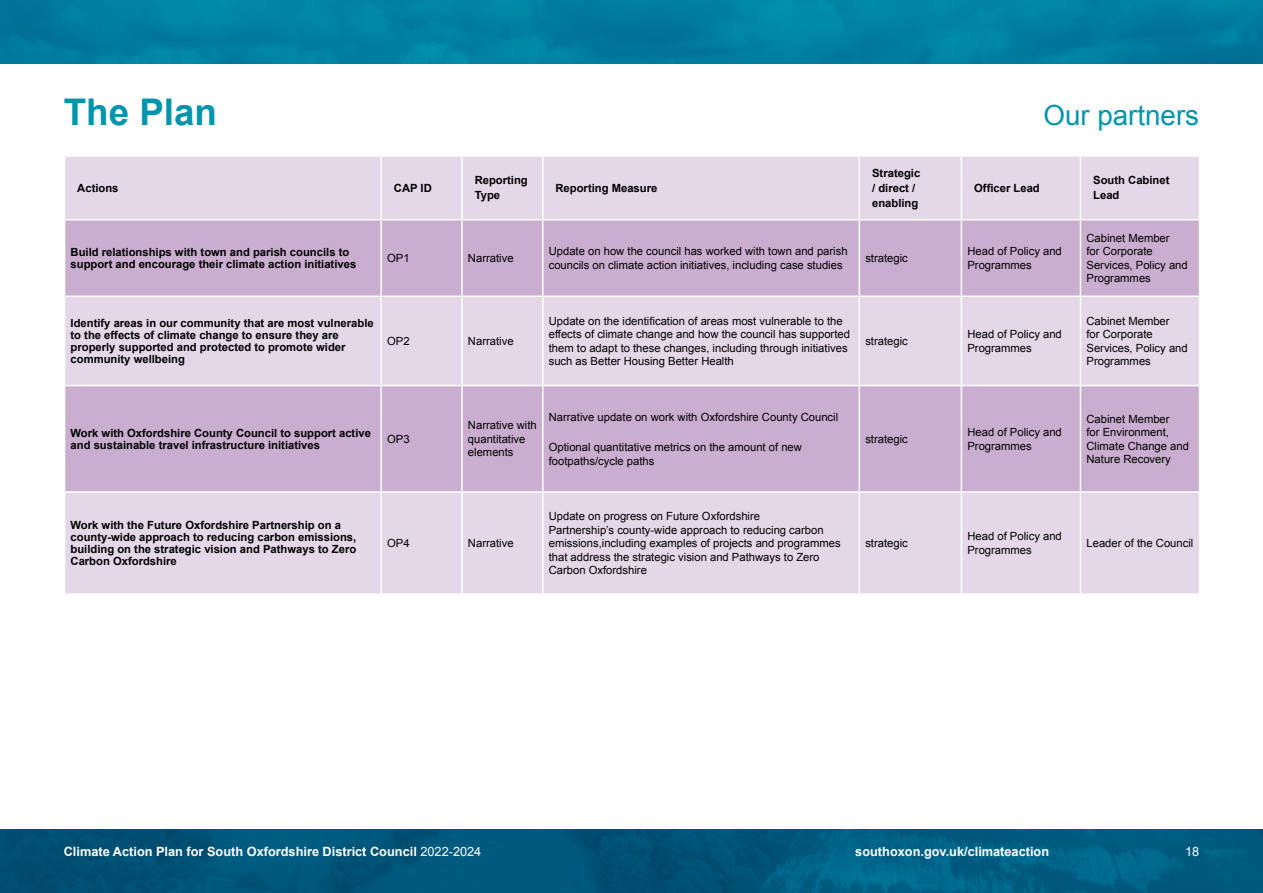
<style>
.page{position:relative;width:1263px;height:893px;background:#fff}
.page>*{position:absolute;margin:0;border:0;box-sizing:border-box;transform-origin:0 0}
.t1{font:700 36.75px "Arial";color:#0095ad}
.t2{font:27.75px "Arial";color:#0095ad}
.t3{font:700 12.75px "Arial";color:#fff}
.t4{font:12.75px "Arial";color:#fff}
.t5{font:11.25px/13.5px "Arial";color:#000}
.t6{font:700 11.25px/12px "Arial";color:#000}
.s1{font-weight:400}
</style>
<div class="page">
<img style="left:0;top:0;width:1263px;height:64px">
<img style="left:0;top:829px;width:1263px;height:64px">
<div style="left:65px;top:157px;width:1134px;height:436px;background:#e4d7e8"></div>
<svg style="left:65px;top:220px;width:1134px;height:271px;background:#d2bbd7"></svg>
<hr style="left:380px;top:157px;width:2px;height:62px;background:#fff">
<hr style="left:461px;top:157px;width:2px;height:62px;background:#fff">
<hr style="left:542px;top:157px;width:1px;height:62px;background:#fff">
<hr style="left:859px;top:157px;width:1px;height:62px;background:#fff">
<hr style="left:961px;top:157px;width:1px;height:62px;background:#fff">
<hr style="left:1080px;top:157px;width:1px;height:62px;background:#fff">
<hr style="left:64px;top:219px;width:317px;height:1px;background:#fff">
<hr style="left:381px;top:219px;width:81px;height:1px;background:#fff">
<hr style="left:380px;top:220px;width:2px;height:76px;background:#fff">
<hr style="left:462px;top:219px;width:81px;height:1px;background:#fff">
<hr style="left:461px;top:220px;width:2px;height:76px;background:#fff">
<hr style="left:543px;top:219px;width:316px;height:1px;background:#fff">
<hr style="left:542px;top:220px;width:1px;height:76px;background:#fff">
<hr style="left:859px;top:219px;width:102px;height:1px;background:#fff">
<hr style="left:859px;top:220px;width:1px;height:76px;background:#fff">
<hr style="left:961px;top:219px;width:119px;height:1px;background:#fff">
<hr style="left:961px;top:220px;width:1px;height:76px;background:#fff">
<hr style="left:1080px;top:219px;width:120px;height:1px;background:#fff">
<hr style="left:1080px;top:220px;width:1px;height:76px;background:#fff">
<hr style="left:64px;top:296px;width:317px;height:1px;background:#fff">
<hr style="left:381px;top:296px;width:81px;height:1px;background:#fff">
<hr style="left:462px;top:296px;width:81px;height:1px;background:#fff">
<hr style="left:543px;top:296px;width:316px;height:1px;background:#fff">
<hr style="left:859px;top:296px;width:102px;height:1px;background:#fff">
<hr style="left:961px;top:296px;width:119px;height:1px;background:#fff">
<hr style="left:1080px;top:296px;width:120px;height:1px;background:#fff">
<hr style="left:380px;top:493px;width:2px;height:100px;background:#fff">
<hr style="left:461px;top:493px;width:2px;height:100px;background:#fff">
<hr style="left:542px;top:493px;width:1px;height:100px;background:#fff">
<hr style="left:859px;top:493px;width:1px;height:100px;background:#fff">
<hr style="left:961px;top:493px;width:1px;height:100px;background:#fff">
<hr style="left:1080px;top:493px;width:1px;height:100px;background:#fff">
<hr style="left:380px;top:297px;width:2px;height:88px;background:#fff">
<hr style="left:461px;top:297px;width:2px;height:88px;background:#fff">
<hr style="left:542px;top:297px;width:1px;height:88px;background:#fff">
<hr style="left:859px;top:297px;width:1px;height:88px;background:#fff">
<hr style="left:961px;top:297px;width:1px;height:88px;background:#fff">
<hr style="left:1080px;top:297px;width:1px;height:88px;background:#fff">
<hr style="left:380px;top:386px;width:2px;height:105px;background:#fff">
<hr style="left:461px;top:386px;width:2px;height:105px;background:#fff">
<hr style="left:542px;top:386px;width:1px;height:105px;background:#fff">
<hr style="left:859px;top:386px;width:1px;height:105px;background:#fff">
<hr style="left:961px;top:386px;width:1px;height:105px;background:#fff">
<hr style="left:1080px;top:386px;width:1px;height:105px;background:#fff">
<hr style="left:64px;top:385px;width:317px;height:1px;background:#fff">
<hr style="left:381px;top:385px;width:81px;height:1px;background:#fff">
<hr style="left:462px;top:385px;width:81px;height:1px;background:#fff">
<hr style="left:543px;top:385px;width:316px;height:1px;background:#fff">
<hr style="left:859px;top:385px;width:102px;height:1px;background:#fff">
<hr style="left:961px;top:385px;width:119px;height:1px;background:#fff">
<hr style="left:1080px;top:385px;width:120px;height:1px;background:#fff">
<hr style="left:64px;top:491px;width:317px;height:2px;background:#fff">
<hr style="left:381px;top:491px;width:81px;height:2px;background:#fff">
<hr style="left:462px;top:491px;width:81px;height:2px;background:#fff">
<hr style="left:543px;top:491px;width:316px;height:2px;background:#fff">
<hr style="left:859px;top:491px;width:102px;height:2px;background:#fff">
<hr style="left:961px;top:491px;width:119px;height:2px;background:#fff">
<hr style="left:1080px;top:491px;width:120px;height:2px;background:#fff">
<h1 class="t1" style="left:64px;top:87px;width:155px">The Plan</h1>
<h2 class="t2" style="left:1043px;top:97px;width:157px">Our partners</h2>
<p class="t6" style="left:77px;top:182px;width:43px">Actions</p>
<p class="t6" style="left:394px;top:182px;width:39px">CAP ID</p>
<p class="t6" style="left:475px;top:173px;width:55px;line-height:15px">Reporting<br>Type</p>
<p class="t6" style="left:555px;top:182px;width:103px">Reporting Measure</p>
<p class="t6" style="left:872px;top:166px;width:50px;line-height:15px">Strategic / direct / enabling</p>
<p class="t6" style="left:974px;top:182px;width:67px">Officer Lead</p>
<p class="t6" style="left:1093px;top:173px;width:78px;line-height:15px">South Cabinet<br>Lead</p>
<p class="t6" style="left:71px;top:247px;width:287px">Build relationships with town and parish councils to support and encourage their climate action initiatives</p>
<p class="t5" style="left:387px;top:251px;width:24px">OP1</p>
<p class="t5" style="left:468px;top:251px;width:47px">Narrative</p>
<p class="t5" style="left:549px;top:245px;width:300px">Update on how the council has worked with town and parish councils on climate action initiatives, including case studies</p>
<p class="t5" style="left:865px;top:251px;width:44px">strategic</p>
<p class="t5" style="left:967px;top:245px;width:96px">Head of Policy and<br>Programmes</p>
<p class="t6" style="left:71px;top:317px;width:305px">Identify areas in our community that are most vulnerable to the effects of climate change to ensure they are properly supported and protected to promote wider community wellbeing</p>
<p class="t5" style="left:387px;top:334px;width:24px">OP2</p>
<p class="t5" style="left:468px;top:334px;width:47px">Narrative</p>
<p class="t5" style="left:549px;top:314px;width:303px">Update on the identification of areas most vulnerable to the effects of climate change and how the council has supported them to adapt to these changes, including through initiatives such as Better Housing Better Health</p>
<p class="t5" style="left:865px;top:334px;width:44px">strategic</p>
<p class="t5" style="left:967px;top:328px;width:96px">Head of Policy and<br>Programmes</p>
<p class="t6" style="left:71px;top:427px;width:302px">Work with Oxfordshire County Council to support active and sustainable travel infrastructure initiatives</p>
<p class="t5" style="left:387px;top:432px;width:24px">OP3</p>
<p class="t5" style="left:468px;top:419px;width:70px">Narrative with quantitative elements</p>
<p class="t5" style="left:549px;top:410px;width:291px">Narrative update on work with Oxfordshire County Council</p>
<p class="t5" style="left:549px;top:441px;width:255px">Optional quantitative metrics on the amount of new footpaths/cycle paths</p>
<p class="t5" style="left:865px;top:432px;width:44px">strategic</p>
<p class="t5" style="left:967px;top:425px;width:96px">Head of Policy and<br>Programmes</p>
<p class="t5" style="left:1086px;top:231px;width:103px">Cabinet Member<br>for Corporate<br>Services, Policy and<br>Programmes</p>
<p class="t5" style="left:1086px;top:314px;width:103px">Cabinet Member<br>for Corporate<br>Services, Policy and<br>Programmes</p>
<p class="t5" style="left:1086px;top:412px;width:104px">Cabinet Member<br>for Environment,<br>Climate Change and<br>Nature Recovery</p>
<p class="t6" style="left:71px;top:519px;width:287px">Work with the Future Oxfordshire Partnership on a county-wide approach to reducing carbon emissions, building on the strategic vision and Pathways to Zero Carbon Oxfordshire</p>
<p class="t5" style="left:387px;top:536px;width:24px">OP4</p>
<p class="t5" style="left:468px;top:536px;width:47px">Narrative</p>
<p class="t5" style="left:549px;top:509px;width:293px">Update on progress on Future Oxfordshire<br>Partnership’s county-wide approach to reducing carbon emissions,including examples of projects and programmes that address the strategic vision and Pathways to Zero Carbon Oxfordshire</p>
<p class="t5" style="left:865px;top:536px;width:44px">strategic</p>
<p class="t5" style="left:967px;top:530px;width:96px">Head of Policy and<br>Programmes</p>
<p class="t5" style="left:1086px;top:536px;width:108px">Leader of the Council</p>
<p class="t3" style="left:64px;top:843px;width:419px">Climate Action Plan for South Oxfordshire District Council <span class="s1">2022-2024</span></p>
<p class="t3" style="left:855px;top:843px;width:195px">southoxon.gov.uk/climateaction</p>
<p class="t4" style="left:1185px;top:843px;width:16px">18</p>
</div>
